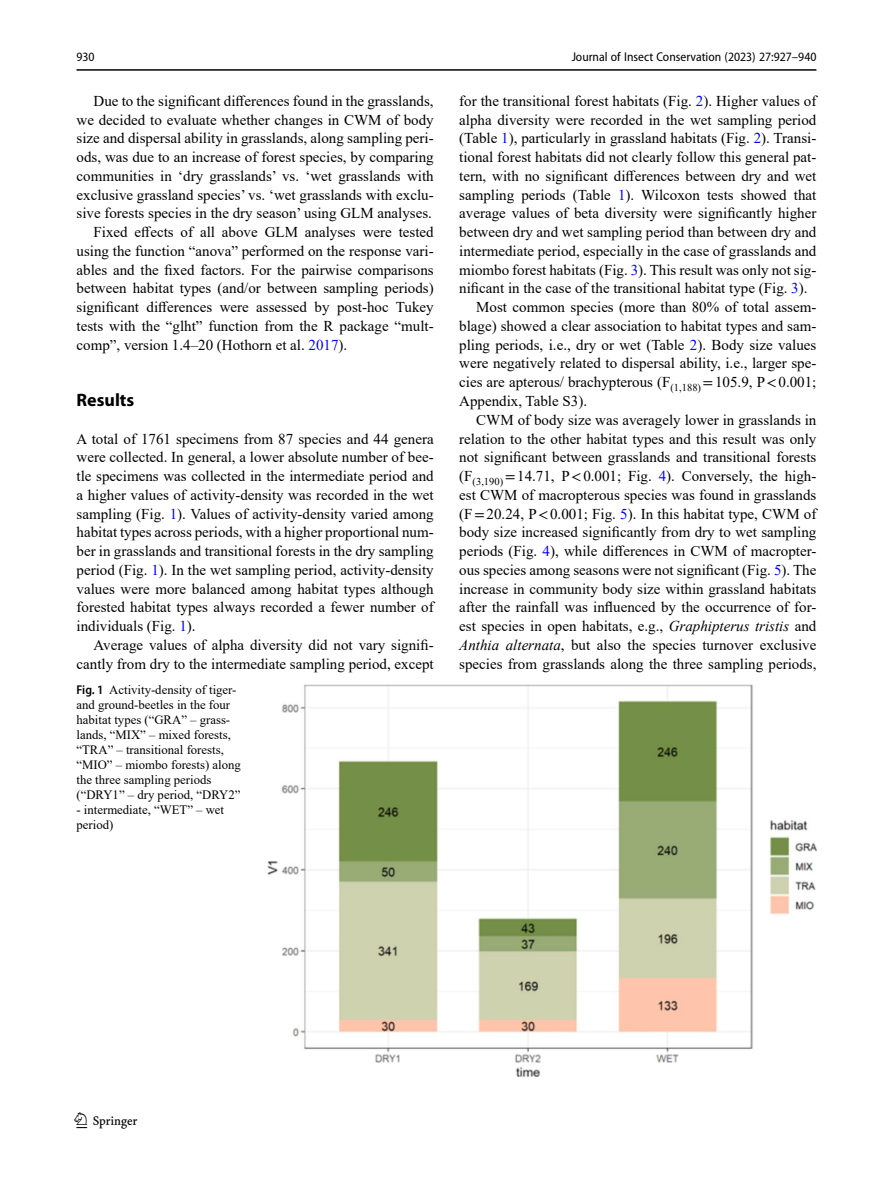
<style>
.page{position:relative;width:893px;height:1187px;background:#fff}
.page>*{position:absolute;margin:0;border:0;box-sizing:border-box;transform-origin:0 0}
.t1{font:22.5px "Springnew";color:#000}
.Head_1{font:700 18px "Myriad Pro";color:#000}
.Body_Text_Indent{font:15px/18.8px "Times New Roman";color:#000;text-align:justify}
.Body_Text{font:15px/18.8px "Times New Roman";color:#000;text-align:justify}
.Figure_Caption_Side{font:12.75px/15px "Times New Roman";color:#000}
.t2{font:semi-condensed 12.75px "Myriad Pro";color:#000}
.s1{color:#00f}
.s2{font-family:"Myriad Pro";font-weight:600;font-stretch:semi-condensed}
.s3{font-family:"STIX"}
.s4{font-style:italic}
</style>
<div class="page">
<hr style="left:77px;top:69px;width:739px;height:2px;background:#000">
<img style="left:268px;top:684px;width:548px;height:392px">
<p class="t2" style="left:77px;top:49px;width:20px">930</p>
<p class="Body_Text_Indent" style="left:77px;top:91px;width:359px;text-indent:17px">Due to the significant differences found in the grasslands, we decided to evaluate whether changes in CWM of body size and dispersal ability in grasslands, along sampling peri&shy;ods, was due to an increase of forest species, by comparing communities in ‘dry grasslands’ vs. ‘wet grasslands with exclusive grassland species’ vs. ‘wet grasslands with exclu&shy;sive forests species in the dry season’ using GLM analyses.</p>
<p class="Body_Text_Indent" style="left:77px;top:222px;width:359px;text-indent:17px">Fixed effects of all above GLM analyses were tested using the function “anova” performed on the response vari&shy;ables and the fixed factors. For the pairwise comparisons between habitat types (and/or between sampling periods) significant differences were assessed by post-hoc Tukey tests with the “glht” function from the R package “mult&shy;comp”, version 1.4–20 (Hothorn et al. <span class="s1">2017</span>).</p>
<p class="Head_1" style="left:77px;top:388px;width:59px">Results</p>
<p class="Body_Text" style="left:77px;top:428px;width:359px">A total of 1761 specimens from 87 species and 44 genera were collected. In general, a lower absolute number of bee&shy;tle specimens was collected in the intermediate period and a higher values of activity-density was recorded in the wet sampling (Fig. <span class="s1">1</span>). Values of activity-density varied among habitat types across periods, with a higher proportional num&shy;ber in grasslands and transitional forests in the dry sampling period (Fig. <span class="s1">1</span>). In the wet sampling period, activity-density values were more balanced among habitat types although forested habitat types always recorded a fewer number of individuals (Fig. <span class="s1">1</span>).</p>
<p class="Body_Text_Indent" style="left:77px;top:635px;width:359px;text-align:right">Average values of alpha diversity did not vary signifi&shy;cantly from dry to the intermediate sampling period, except</p>
<p class="Figure_Caption_Side" style="left:77px;top:682px;width:166px"><span class="s2">Fig. 1</span> Activity-density of tiger&shy;and ground-beetles in the four habitat types (“GRA” – grass&shy;lands, “MIX” – mixed forests, “TRA” – transitional forests, “MIO” – miombo forests) along the three sampling periods (“DRY1” – dry period, “DRY2”</p>
<p class="Figure_Caption_Side" style="left:77px;top:802px;width:149px">- intermediate, “WET” – wet period)</p>
<p class="t2" style="left:572px;top:49px;width:246px">Journal of Insect Conservation (2023) 27:927–940</p>
<p class="Body_Text_Indent" style="left:459px;top:91px;width:359px">for the transitional forest habitats (Fig. <span class="s1">2</span>). Higher values of alpha diversity were recorded in the wet sampling period (Table <span class="s1">1</span>), particularly in grassland habitats (Fig. <span class="s1">2</span>). Transi&shy;tional forest habitats did not clearly follow this general pat&shy;tern, with no significant differences between dry and wet sampling periods (Table <span class="s1">1</span>). Wilcoxon tests showed that average values of beta diversity were significantly higher between dry and wet sampling period than between dry and intermediate period, especially in the case of grasslands and miombo forest habitats (Fig. <span class="s1">3</span>). This result was only not sig&shy;nificant in the case of the transitional habitat type (Fig. <span class="s1">3</span>).</p>
<p class="Body_Text_Indent" style="left:459px;top:297px;width:359px;text-indent:17px">Most common species (more than 80% of total assem&shy;blage) showed a clear association to habitat types and sam&shy;pling periods, i.e., dry or wet (Table <span class="s1">2</span>). Body size values were negatively related to dispersal ability, i.e., larger spe&shy;cies are apterous/ brachypterous (F<sub>(1,188)</sub> <span class="s3">=</span>105.9, P<span class="s3">&lt;</span>0.001; Appendix, Table S3).</p>
<p class="Body_Text_Indent" style="left:459px;top:410px;width:359px;text-indent:17px">CWM of body size was averagely lower in grasslands in relation to the other habitat types and this result was only not significant between grasslands and transitional forests (F<sub>(3,190)</sub> <span class="s3">=</span>14.71, P<span class="s3">&lt;</span>0.001; Fig. <span class="s1">4</span>). Conversely, the high&shy;est CWM of macropterous species was found in grasslands (F<span class="s3">=</span>20.24, P<span class="s3">&lt;</span>0.001; Fig. <span class="s1">5</span>). In this habitat type, CWM of body size increased significantly from dry to wet sampling periods (Fig. <span class="s1">4</span>), while differences in CWM of macropter&shy;ous species among seasons were not significant (Fig. <span class="s1">5</span>). The increase in community body size within grassland habitats after the rainfall was influenced by the occurrence of for&shy;est species in open habitats, e.g., <span class="s4">Graphipterus tristis</span> and <span class="s4">Anthia alternata</span>, but also the species turnover exclusive species from grasslands along the three sampling periods,</p>
<h1 class="t1" style="left:77px;top:1107px;width:63px">1 3</h1>
</div>
